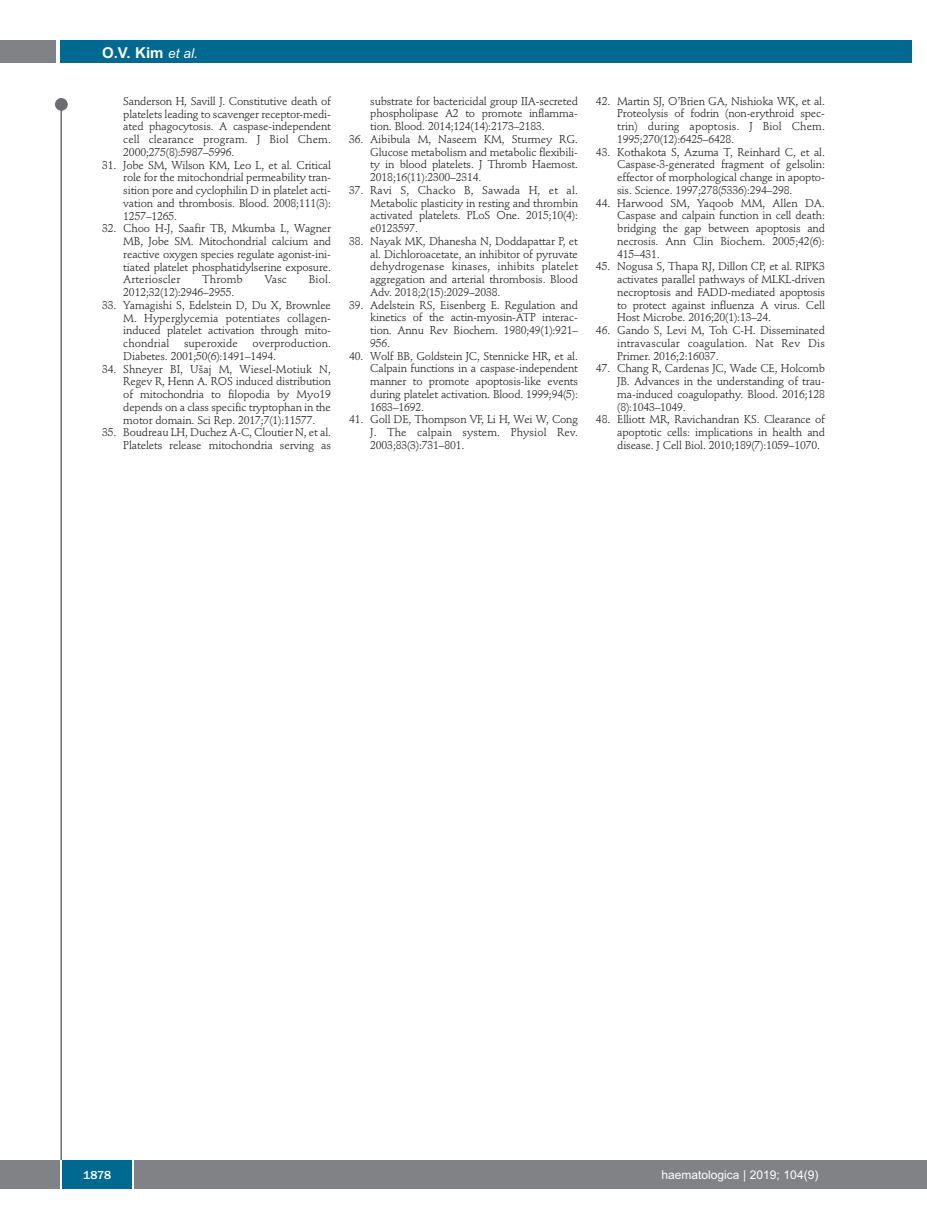
<style>
.page{position:relative;width:927px;height:1225px;background:#fff}
.page>*{position:absolute;margin:0;border:0;box-sizing:border-box;transform-origin:0 0}
.t1{font:700 15px "Arial";color:#fff}
.t2{font:12px "Arial";color:#fff}
.t3{font:500 12px "Franklin Gothic";color:#fff}
.t4{font:11.25px/12.8px "Stempel Schneidler";letter-spacing:-.015em;color:#231f20;text-align:justify}
.t5{font:11.25px "Stempel Schneidler";letter-spacing:.005em;color:#231f20}
.s1{font-weight:400;font-style:italic;font-size:13.5px}
</style>
<div class="page">
<div style="left:911px;top:1160px;width:16px;height:28px;background:#808285"></div>
<div style="left:55px;top:98px;width:13px;height:13px;background:#6c6d70;border-radius:50%"></div>
<hr style="left:60px;top:101px;width:2px;height:1061px;background:#6c6d70">
<div style="left:60px;top:40px;width:852px;height:22px;background:#006991"></div>
<div style="left:0;top:40px;width:56px;height:22px;background:#808285"></div>
<div style="left:0;top:1160px;width:911px;height:28px;background:#808285"></div>
<div style="left:62px;top:1160px;width:71px;height:28px;background:#006991"></div>
<hr style="left:60px;top:1160px;width:2px;height:28px;background:#fff">
<svg style="left:133px;top:1160px;width:1px;height:28px"></svg>
<h1 class="t1" style="left:102px;top:44px;width:97px">O.V. Kim <span class="s1">et al.</span></h1>
<p class="t4" style="left:123px;top:96px;width:209px">Sanderson H, Savill J. Constitutive death of platelets leading to scavenger receptor-medi&shy;ated phagocytosis. A caspase-independent cell clearance program. J Biol Chem.<br>2000;275(8):5987–5996.</p>
<p class="t4" style="left:123px;top:159px;width:209px;text-indent:-21px">31. Jobe SM, Wilson KM, Leo L, et al. Critical role for the mitochondrial permeability tran&shy;sition pore and cyclophilin D in platelet acti&shy;vation and thrombosis. Blood. 2008;111(3):<br>1257–1265.</p>
<p class="t4" style="left:123px;top:223px;width:209px;text-indent:-21px">32. Choo H-J, Saafir TB, Mkumba L, Wagner MB, Jobe SM. Mitochondrial calcium and reactive oxygen species regulate agonist-ini&shy;tiated platelet phosphatidylserine exposure.<br>Arterioscler</p>
<p class="t4" style="left:202px;top:274px;width:42px">Thromb</p>
<p class="t4" style="left:265px;top:274px;width:24px">Vasc</p>
<p class="t4" style="left:309px;top:274px;width:24px">Biol.</p>
<p class="t4" style="left:123px;top:287px;width:113px">2012;32(12):2946–2955.</p>
<p class="t4" style="left:123px;top:300px;width:209px;text-indent:-21px">33. Yamagishi S, Edelstein D, Du X, Brownlee M. Hyperglycemia potentiates collagen&shy;induced platelet activation through mito&shy;chondrial</p>
<p class="t4" style="left:123px;top:338px;width:209px;text-indent:129px">overproduction.<br>Diabetes. 2001;50(6):1491–1494.</p>
<p class="t4" style="left:123px;top:363px;width:209px;text-indent:-21px">34. Shneyer BI, Ušaj M, Wiesel-Motiuk N, Regev R, Henn A. ROS induced distribution of mitochondria to filopodia by Myo19 depends on a class specific tryptophan in the motor domain. Sci Rep. 2017;7(1):11577.</p>
<p class="t4" style="left:102px;top:427px;width:230px;text-align:right">35. Boudreau LH, Duchez A-C, Cloutier N, et al.<br>Platelets release mitochondria serving as</p>
<p class="t5" style="left:184px;top:338px;width:55px">superoxide</p>
<p class="t4" style="left:370px;top:96px;width:209px">substrate for bactericidal group IIA-secreted phospholipase A2 to promote inflamma&shy;tion. Blood. 2014;124(14):2173–2183.</p>
<p class="t4" style="left:370px;top:134px;width:209px;text-indent:-21px">36. Aibibula M, Naseem KM, Sturmey RG.<br>Glucose metabolism and metabolic flexibili&shy;ty in blood platelets. J Thromb Haemost.<br>2018;16(11):2300–2314.</p>
<p class="t4" style="left:370px;top:185px;width:209px;text-indent:-21px">37. Ravi S, Chacko B, Sawada H, et al.<br>Metabolic plasticity in resting and thrombin activated platelets. PLoS One. 2015;10(4): e0123597.</p>
<p class="t4" style="left:370px;top:236px;width:209px;text-indent:-21px">38. Nayak MK, Dhanesha N, Doddapattar P, et al. Dichloroacetate, an inhibitor of pyruvate dehydrogenase kinases, inhibits platelet aggregation and arterial thrombosis. Blood Adv. 2018;2(15):2029–2038.</p>
<p class="t4" style="left:370px;top:299px;width:209px;text-indent:-21px">39. Adelstein RS, Eisenberg E. Regulation and kinetics of the actin-myosin-ATP interac&shy;tion. Annu Rev Biochem. 1980;49(1):921– 956.</p>
<p class="t4" style="left:370px;top:350px;width:209px;text-indent:-21px">40. Wolf BB, Goldstein JC, Stennicke HR, et al.<br>Calpain functions in a caspase-independent manner to promote apoptosis-like events during platelet activation. Blood. 1999;94(5):<br>1683–1692.</p>
<p class="t4" style="left:370px;top:414px;width:209px;text-indent:-21px">41. Goll DE, Thompson VF, Li H, Wei W, Cong J. The calpain system. Physiol Rev.<br>2003;83(3):731–801.</p>
<p class="t4" style="left:617px;top:95px;width:209px;text-indent:-21px">42. Martin SJ, O’Brien GA, Nishioka WK, et al.<br>Proteolysis of fodrin (non-erythroid spec&shy;trin) during apoptosis. J Biol Chem.<br>1995;270(12):6425–6428.</p>
<p class="t4" style="left:617px;top:146px;width:209px;text-indent:-21px">43. Kothakota S, Azuma T, Reinhard C, et al.<br>Caspase-3-generated fragment of gelsolin: effector of morphological change in apopto&shy;sis. Science. 1997;278(5336):294–298.</p>
<p class="t4" style="left:617px;top:197px;width:209px;text-indent:-21px">44. Harwood SM, Yaqoob MM, Allen DA.<br>Caspase and calpain function in cell death: bridging the gap between apoptosis and necrosis. Ann Clin Biochem. 2005;42(6):<br>415–431.</p>
<p class="t4" style="left:617px;top:261px;width:209px;text-indent:-21px">45. Nogusa S, Thapa RJ, Dillon CP, et al. RIPK3 activates parallel pathways of MLKL-driven necroptosis and FADD-mediated apoptosis to protect against influenza A virus. Cell Host Microbe. 2016;20(1):13–24.</p>
<p class="t4" style="left:617px;top:325px;width:209px;text-indent:-21px">46. Gando S, Levi M, Toh C-H. Disseminated intravascular coagulation. Nat Rev Dis Primer. 2016;2:16037.</p>
<p class="t4" style="left:617px;top:363px;width:209px;text-indent:-21px">47. Chang R, Cardenas JC, Wade CE, Holcomb JB. Advances in the understanding of trau&shy;ma-induced coagulopathy. Blood. 2016;128 (8):1043–1049.</p>
<p class="t4" style="left:617px;top:414px;width:209px;text-indent:-21px">48. Elliott MR, Ravichandran KS. Clearance of apoptotic cells: implications in health and disease. J Cell Biol. 2010;189(7):1059–1070.</p>
<p class="t3" style="left:83px;top:1167px;width:30px">1878</p>
<p class="t2" style="left:661px;top:1167px;width:158px">haematologica | 2019; 104(9)</p>
</div>
